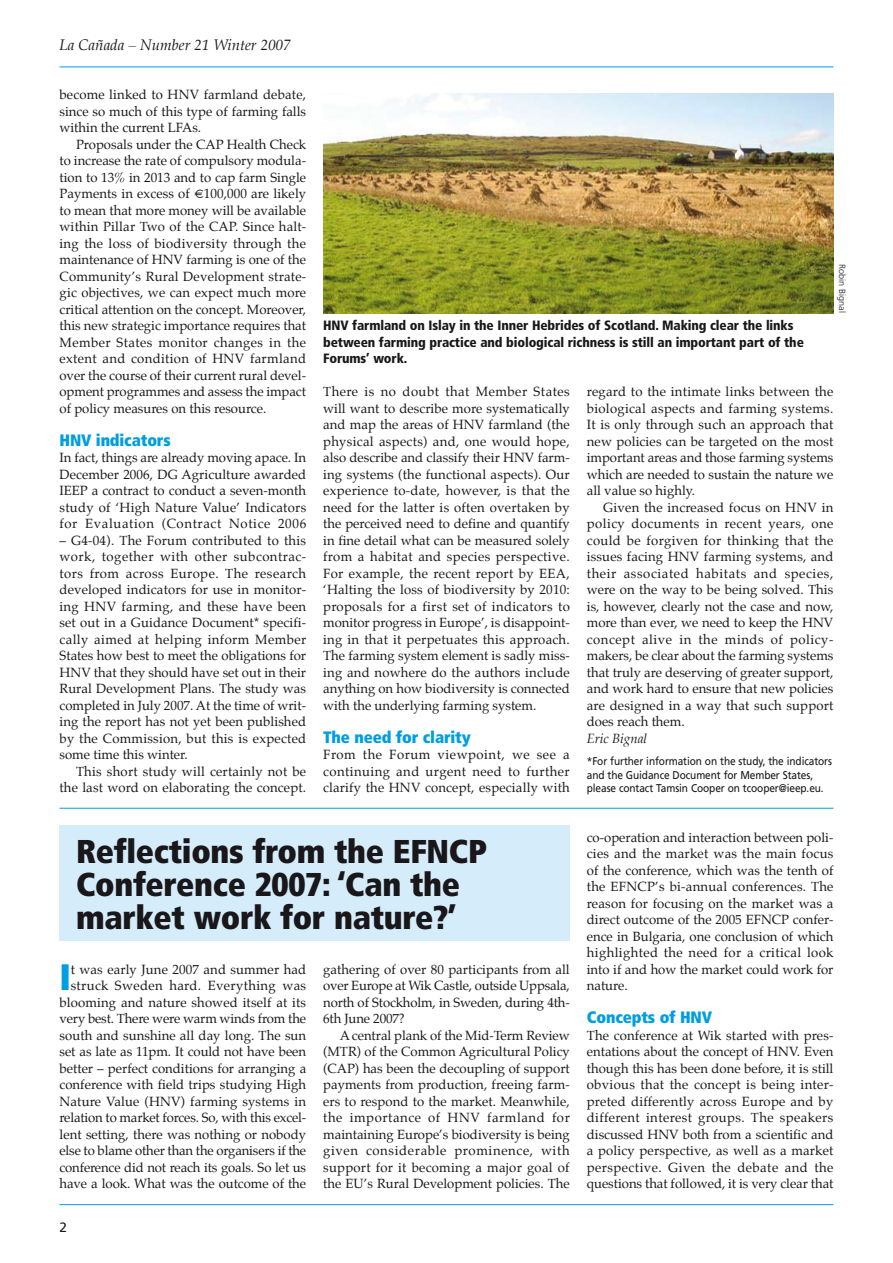
<style>
.page{position:relative;width:893px;height:1263px;background:#fff}
.page>*{position:absolute;margin:0;border:0;box-sizing:border-box;transform-origin:0 0}
.t1{font:900 condensed 36.75px "Frutiger";color:#009ee0}
.t2{font:900 condensed 33px/33px "Frutiger";letter-spacing:-.01em;color:#1a171b}
.t3{font:900 condensed 16.5px "Frutiger";letter-spacing:-.01em;color:#009ee0}
.t4{font:italic 15px "Palatino";color:#1a171b}
.t5{font:900 condensed 13.5px/16.5px "Frutiger";letter-spacing:-.01em;color:#1a171b}
.t6{font:13.2px/16.5px "Palatino";color:#1a171b;text-align:justify}
.t7{font:italic 13.2px "Palatino";color:#1a171b}
.t8{font:11.25px/13.5px "Frutiger";letter-spacing:-.01em;color:#1a171b;scale:.9 1}
.t9{font:300 9px "Frutiger";color:#1a171b}
</style>
<div class="page">
<hr style="left:60px;top:1204px;width:773px;height:1px;background:#009ee0">
<hr style="left:60px;top:67px;width:773px;height:1px;background:#009ee0">
<img style="left:323px;top:93px;width:510px;height:221px">
<div style="left:60px;top:825px;width:510px;height:116px;background:#d5edfa"></div>
<hr style="left:60px;top:808px;width:773px;height:1px;background:#009ee0">
<p class="t4" style="left:60px;top:35px;width:233px">La Cañada – Number 21 Winter 2007</p>
<p class="t6" style="left:60px;top:87px;width:248px">become linked to HNV farmland debate, since so much of this type of farming falls within the current LFAs.</p>
<p class="t6" style="left:60px;top:137px;width:248px;text-indent:17px">Proposals under the CAP Health Check to increase the rate of compulsory modula&shy;tion to 13% in 2013 and to cap farm Single Payments in excess of €100,000 are likely to mean that more money will be available within Pillar Two of the CAP. Since halt&shy;ing the loss of biodiversity through the maintenance of HNV farming is one of the Community’s Rural Development strate&shy;gic objectives, we can expect much more critical attention on the concept. Moreover, this new strategic importance requires that Member States monitor changes in the extent and condition of HNV farmland over the course of their current rural devel&shy;opment programmes and assess the impact of policy measures on this resource.</p>
<p class="t3" style="left:60px;top:430px;width:113px">HNV indicators</p>
<p class="t6" style="left:60px;top:450px;width:248px">In fact, things are already moving apace. In December 2006, DG Agriculture awarded IEEP a contract to conduct a seven-month study of ‘High Nature Value’ Indicators for Evaluation (Contract Notice 2006</p>
<p class="t6" style="left:60px;top:533px;width:248px">– G4-04). The Forum contributed to this work, together with other subcontrac&shy;tors from across Europe. The research developed indicators for use in monitor&shy;ing HNV farming, and these have been set out in a Guidance Document* specifi&shy;cally aimed at helping inform Member States how best to meet the obligations for HNV that they should have set out in their Rural Development Plans. The study was completed in July 2007. At the time of writ&shy;ing the report has not yet been published by the Commission, but this is expected some time this winter.</p>
<p class="t6" style="left:60px;top:764px;width:248px;text-align:right">This short study will certainly not be the last word on elaborating the concept.</p>
<p class="t5" style="left:323px;top:317px;width:482px">HNV farmland on Islay in the Inner Hebrides of Scotland. Making clear the links between farming practice and biological richness is still an important part of the<br>Forums’ work.</p>
<p class="t9" style="left:847px;top:264px;width:50px;rotate:90deg">Robin Bignal</p>
<p class="t6" style="left:323px;top:384px;width:248px">There is no doubt that Member States will want to describe more systematically and map the areas of HNV farmland (the physical aspects) and, one would hope, also describe and classify their HNV farm&shy;ing systems (the functional aspects). Our experience to-date, however, is that the need for the latter is often overtaken by the perceived need to define and quantify in fine detail what can be measured solely from a habitat and species perspective.<br>For example, the recent report by EEA, ‘Halting the loss of biodiversity by 2010: proposals for a first set of indicators to monitor progress in Europe’, is disappoint&shy;ing in that it perpetuates this approach.<br>The farming system element is sadly miss&shy;ing and nowhere do the authors include anything on how biodiversity is connected with the underlying farming system.</p>
<p class="t3" style="left:323px;top:727px;width:149px">The need for clarity</p>
<p class="t6" style="left:323px;top:747px;width:248px">From the Forum viewpoint, we see a continuing and urgent need to further clarify the HNV concept, especially with</p>
<p class="t6" style="left:587px;top:384px;width:248px">regard to the intimate links between the biological aspects and farming systems.<br>It is only through such an approach that new policies can be targeted on the most important areas and those farming systems which are needed to sustain the nature we all value so highly.</p>
<p class="t6" style="left:587px;top:500px;width:248px;text-indent:17px">Given the increased focus on HNV in policy documents in recent years, one could be forgiven for thinking that the issues facing HNV farming systems, and their associated habitats and species, were on the way to be being solved. This is, however, clearly not the case and now, more than ever, we need to keep the HNV concept alive in the minds of policy&shy;makers, be clear about the farming systems that truly are deserving of greater support, and work hard to ensure that new policies are designed in a way that such support does reach them.</p>
<p class="t7" style="left:587px;top:730px;width:62px">Eric Bignal</p>
<p class="t8" style="left:587px;top:754px;width:274px">*For further information on the study, the indicators and the Guidance Document for Member States, please contact Tamsin Cooper on tcooper@ieep.eu.</p>
<h2 class="t2" style="left:76px;top:835px;width:412px">Reflections from the EFNCP<br>Conference 2007: ‘Can the market work for nature?’</h2>
<p class="t6" style="left:60px;top:962px;width:248px;text-align:right">t was early June 2007 and summer had struck Sweden hard. Everything was blooming and nature showed itself at its very best. There were warm winds from the south and sunshine all day long. The sun set as late as 11pm. It could not have been better – perfect conditions for arranging a conference with field trips studying High Nature Value (HNV) farming systems in relation to market forces. So, with this excel&shy;lent setting, there was nothing or nobody else to blame other than the organisers if the conference did not reach its goals. So let us have a look. What was the outcome of the</p>
<p class="t6" style="left:323px;top:962px;width:248px">gathering of over 80 participants from all over Europe at Wik Castle, outside Uppsala, north of Stockholm, in Sweden, during 4th-6th June 2007?</p>
<h1 class="t1" style="left:60px;top:955px;width:13px">I</h1>
<p class="t6" style="left:323px;top:1028px;width:248px;text-indent:17px">A central plank of the Mid-Term Review (MTR) of the Common Agricultural Policy (CAP) has been the decoupling of support payments from production, freeing farm&shy;ers to respond to the market. Meanwhile, the importance of HNV farmland for maintaining Europe’s biodiversity is being given considerable prominence, with support for it becoming a major goal of the EU’s Rural Development policies. The</p>
<p class="t6" style="left:587px;top:830px;width:248px">co-operation and interaction between poli&shy;cies and the market was the main focus of the conference, which was the tenth of the EFNCP’s bi-annual conferences. The reason for focusing on the market was a direct outcome of the 2005 EFNCP confer&shy;ence in Bulgaria, one conclusion of which highlighted the need for a critical look into if and how the market could work for nature.</p>
<p class="t3" style="left:587px;top:1007px;width:127px">Concepts of HNV</p>
<p class="t6" style="left:587px;top:1028px;width:248px">The conference at Wik started with pres&shy;entations about the concept of HNV. Even though this has been done before, it is still obvious that the concept is being inter&shy;preted differently across Europe and by different interest groups. The speakers discussed HNV both from a scientific and a policy perspective, as well as a market perspective. Given the debate and the questions that followed, it is very clear that</p>
</div>
